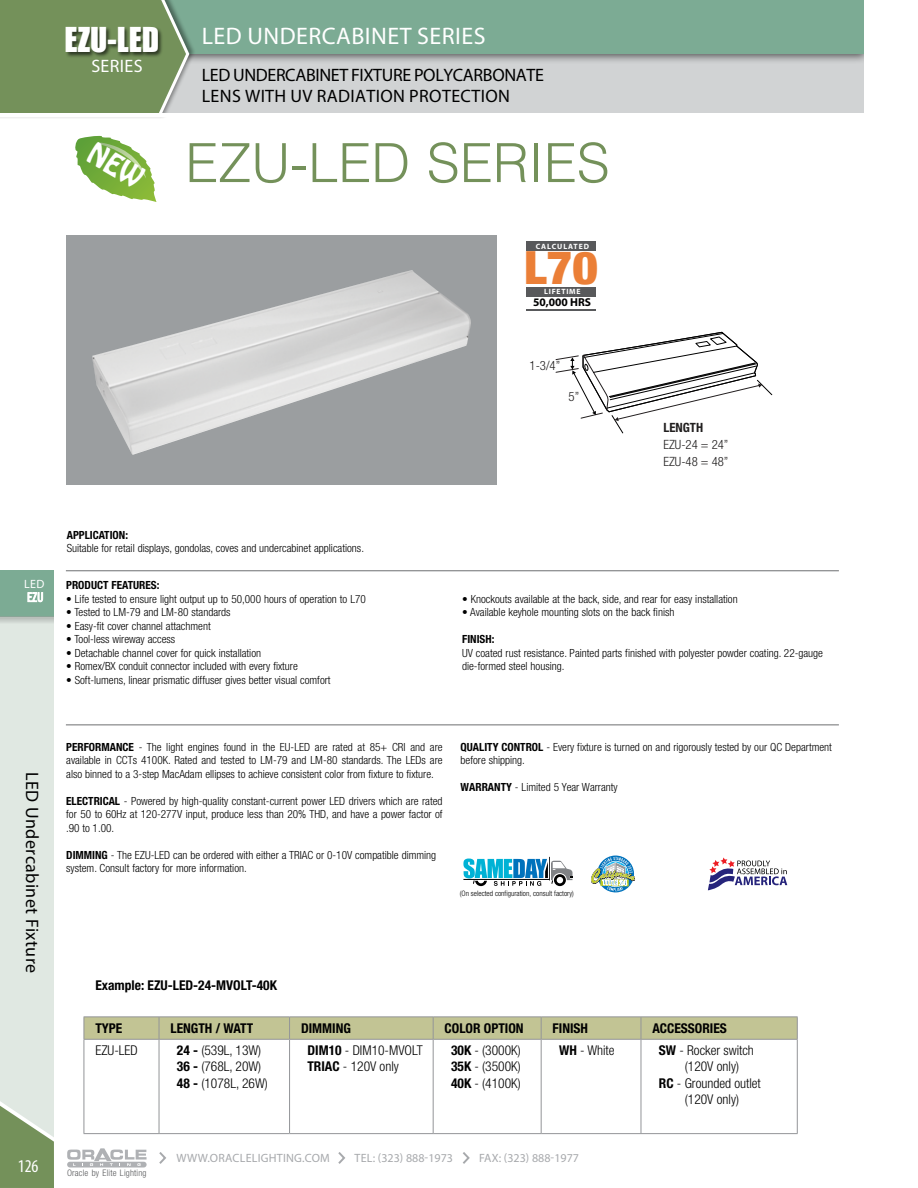
<style>
.page{position:relative;width:918px;height:1188px;background:#fff}
.page>*{position:absolute;margin:0;border:0;box-sizing:border-box;transform-origin:0 0}
.t1{font:300 54px "Helvetica";color:#74915a}
.t2{font:900 condensed 45.75px "Helvetica Neue";color:#eb7f37;scale:1.07 1}
.t3{font:31.5px "Impact";color:#fff}
.t4{font:24px "Myriad Pro";letter-spacing:.02em;color:#fff}
.t5{font:18px/21px "Myriad Pro";letter-spacing:-.02em;color:#000}
.t6{font:18px "Myriad Pro";letter-spacing:.02em;color:#000}
.t7{font:18px "Myriad Pro";letter-spacing:.02em;color:#fff}
.t8{font:condensed 18px "Myriad Pro";color:#fff}
.t9{font:300 condensed 13.5px/16.2px "Helvetica Neue LT Std";color:#000}
.t10{font:700 condensed 13.5px "Helvetica Neue LT Std";color:#000}
.t11{font:300 condensed 12.75px/15.3px "Helvetica Neue LT Std";color:#211f1f}
.t12{font:700 condensed 12.75px "Helvetica Neue LT Std";color:#211f1f}
.t13{font:12px "Myriad Pro";letter-spacing:.005em;color:#a7a9ac}
.t14{font:12px "Myriad Pro";color:#fff}
.t15{font:700 11.55px "Myriad Pro";color:#000}
.t16{font:300 condensed 11.25px/13.5px "Helvetica Neue LT Std";color:#000}
.t17{font:700 condensed 11.25px "Helvetica Neue LT Std";color:#000}
.t18{font:300 condensed 9px "Helvetica Neue LT Std";letter-spacing:.02em;color:#58595b}
.t19{font:700 7.65px "Myriad Pro";letter-spacing:.12em;color:#fff}
.t20{font:700 7.65px "Myriad Pro";letter-spacing:.1em;color:#fff}
.t21{font:300 condensed 7.5px "Helvetica Neue LT Std";color:#000}
.s1{font-weight:700}
</style>
<div class="page">
<div style="left:0;top:570px;width:54px;height:47px;background:#7cab94"></div>
<div style="left:153px;top:54px;width:711px;height:59px;background:#d1d3d4"></div>
<div style="left:132px;top:0;width:741px;height:64px;background:#000;opacity:.6"></div>
<div style="left:140px;top:0;width:724px;height:54px;background:#7cab94"></div>
<svg style="left:0;top:617px;width:54px;height:571px"></svg>
<div style="left:0;top:0;width:197px;height:119px;background:#000;opacity:.4"></div>
<svg style="left:0;top:0;width:191px;height:119px"></svg>
<div style="left:67px;top:1162px;width:80px;height:6px;background:#afb1b4;border-radius:3px"></div>
<svg style="left:67px;top:1148px;width:80px;height:18px"></svg>
<svg style="left:159px;top:1152px;width:7px;height:12px"></svg>
<svg style="left:338px;top:1152px;width:7px;height:12px"></svg>
<svg style="left:463px;top:1152px;width:7px;height:12px"></svg>
<div style="left:66px;top:27px;width:98px;height:31px;background:#000;opacity:.6"></div>
<svg style="left:27px;top:592px;width:16px;height:11px"></svg>
<svg style="left:555px;top:332px;width:217px;height:102px"></svg>
<div style="left:67px;top:235px;width:430px;height:250px;background:#9b9ea0"></div>
<img style="left:92px;top:270px;width:379px;height:185px">
<hr style="left:66px;top:570px;width:773px;height:1px;background:#6d6e71">
<hr style="left:66px;top:724px;width:773px;height:1px;background:#6d6e71">
<svg style="left:84px;top:1017px;width:714px;height:22px"></svg>
<hr style="left:84px;top:1039px;width:75px;height:1px;background:#939598">
<hr style="left:84px;top:1040px;width:1px;height:93px;background:#939598">
<hr style="left:159px;top:1039px;width:131px;height:1px;background:#939598">
<hr style="left:159px;top:1040px;width:1px;height:93px;background:#939598">
<hr style="left:290px;top:1039px;width:143px;height:1px;background:#939598">
<hr style="left:289px;top:1040px;width:1px;height:93px;background:#939598">
<hr style="left:433px;top:1039px;width:108px;height:1px;background:#939598">
<hr style="left:433px;top:1040px;width:1px;height:93px;background:#939598">
<hr style="left:541px;top:1039px;width:100px;height:1px;background:#939598">
<hr style="left:541px;top:1040px;width:1px;height:93px;background:#939598">
<hr style="left:641px;top:1039px;width:157px;height:1px;background:#939598">
<hr style="left:641px;top:1040px;width:1px;height:93px;background:#939598">
<hr style="left:797px;top:1040px;width:1px;height:93px;background:#939598">
<hr style="left:84px;top:1133px;width:75px;height:1px;background:#939598">
<hr style="left:159px;top:1133px;width:131px;height:1px;background:#939598">
<hr style="left:290px;top:1133px;width:143px;height:1px;background:#939598">
<hr style="left:433px;top:1133px;width:108px;height:1px;background:#939598">
<hr style="left:541px;top:1133px;width:100px;height:1px;background:#939598">
<hr style="left:641px;top:1133px;width:157px;height:1px;background:#939598">
<div style="left:526px;top:287px;width:70px;height:9px;background:#58595b"></div>
<hr style="left:526px;top:309px;width:70px;height:1px;background:#58595b">
<div style="left:526px;top:242px;width:70px;height:9px;background:#58595b"></div>
<svg style="left:463px;top:857px;width:110px;height:29px"></svg>
<svg style="left:708px;top:858px;width:79px;height:32px"></svg>
<svg style="left:591px;top:855px;width:44px;height:38px"></svg>
<div style="left:864px;top:0;width:31px;height:120px;background:#fff"></div>
<hr style="left:0;top:113px;width:864px;height:4px;background:#fff">
<svg style="left:75px;top:136px;width:82px;height:66px"></svg>
<h3 class="t3" style="left:65px;top:15px;width:96px">EZU-LED</h3>
<h3 class="t7" style="left:91px;top:54px;width:53px">SERIES</h3>
<h3 class="t4" style="left:202px;top:21px;width:285px">LED UNDERCABINET SERIES</h3>
<h3 class="t5" style="left:202px;top:64px;width:344px">LED UNDERCABINET FIXTURE POLYCARBONATE<br>LENS WITH UV RADIATION PROTECTION</h3>
<h1 class="t1" style="left:185px;top:117px;width:426px">EZU-LED SERIES</h1>
<p class="t19" style="left:536px;top:241px;width:55px">CALCULATED</p>
<h2 class="t2" style="left:524px;top:231px;width:70px">L70</h2>
<p class="t20" style="left:544px;top:286px;width:38px">LIFETIME</p>
<p class="t15" style="left:533px;top:295px;width:60px">50,000 HRS</p>
<p class="t11" style="left:530px;top:358px;width:32px">1-3/4”</p>
<p class="t11" style="left:530px;top:360px;width:32px">1-3/4”</p>
<p class="t11" style="left:569px;top:388px;width:12px">5”</p>
<p class="t11" style="left:569px;top:390px;width:12px">5”</p>
<p class="t12" style="left:663px;top:420px;width:41px">LENGTH</p>
<p class="t11" style="left:663px;top:435px;width:67px">EZU-24 = 24”<br>EZU-36 = 36”</p>
<p class="t12" style="left:663px;top:422px;width:41px">LENGTH</p>
<p class="t11" style="left:663px;top:437px;width:67px">EZU-24 = 24”<br>EZU-36 = 36”</p>
<p class="t11" style="left:686px;top:423px;width:44px;text-indent:-22px">EZU-24 = 24”<br>36 36<br>48 48</p>
<p class="t14" style="left:24px;top:576px;width:22px">LED</p>
<p class="t17" style="left:67px;top:528px;width:63px">APPLICATION:</p>
<p class="t16" style="left:67px;top:541px;width:299px">Suitable for retail displays, gondolas, coves and undercabinet applications.</p>
<p class="t17" style="left:66px;top:578px;width:95px">PRODUCT FEATURES:</p>
<p class="t16" style="left:66px;top:592px;width:301px">• Life tested to ensure light output up to 50,000 hours of operation to L70</p>
<p class="t16" style="left:66px;top:605px;width:166px">• Tested to LM-79 and LM-80 standards</p>
<p class="t16" style="left:66px;top:619px;width:146px">• Easy-fit cover channel attachment</p>
<p class="t16" style="left:66px;top:632px;width:111px">• Tool-less wireway access</p>
<p class="t16" style="left:66px;top:646px;width:196px">• Detachable channel cover for quick installation</p>
<p class="t16" style="left:66px;top:659px;width:233px">• Romex/BX conduit connector included with every fixture</p>
<p class="t16" style="left:66px;top:673px;width:266px">• Soft-lumens, linear prismatic diffuser gives better visual comfort</p>
<p class="t16" style="left:462px;top:592px;width:277px">• Knockouts available at the back, side, and rear for easy installation</p>
<p class="t16" style="left:462px;top:605px;width:214px">• Available keyhole mounting slots on the back finish</p>
<p class="t17" style="left:462px;top:632px;width:34px">FINISH:</p>
<p class="t16" style="left:462px;top:646px;width:362px">UV coated rust resistance. Painted parts finished with polyester powder coating. 22-gauge die-formed steel housing.</p>
<h3 class="t6" style="left:43px;top:772px;width:202px;rotate:90deg">LED Undercabinet Fixture</h3>
<h3 class="t8" style="left:18px;top:1155px;width:22px">126</h3>
<p class="t16" style="left:66px;top:740px;width:378px;text-align:justify"><span class="s1">PERFORMANCE</span> - The light engines found in the EU-LED are rated at 85+ CRI and are available in CCTs 4100K. Rated and tested to LM-79 and LM-80 standards. The LEDs are also binned to a 3-step MacAdam ellipses to achieve consistent color from fixture to fixture.</p>
<p class="t16" style="left:66px;top:794px;width:378px;text-align:justify"><span class="s1">ELECTRICAL</span> - Powered by high-quality constant-current power LED drivers which are rated for 50 to 60Hz at 120-277V input, produce less than 20% THD, and have a power factor of .90 to 1.00.</p>
<p class="t16" style="left:66px;top:848px;width:372px"><span class="s1">DIMMING</span> - The EZU-LED can be ordered with either a TRIAC or 0-10V compatible dimming system. Consult factory for more information.</p>
<p class="t16" style="left:461px;top:740px;width:373px"><span class="s1">QUALITY CONTROL</span> - Every fixture is turned on and rigorously tested by our QC Department before shipping.</p>
<p class="t16" style="left:461px;top:780px;width:159px"><span class="s1">WARRANTY</span> - Limited 5 Year Warranty</p>
<p class="t21" style="left:460px;top:889px;width:115px">(On selected configuration, consult factory)</p>
<p class="t10" style="left:95px;top:977px;width:183px">Example: EZU-LED-24-MVOLT-40K</p>
<p class="t10" style="left:95px;top:1020px;width:28px">TYPE</p>
<p class="t10" style="left:171px;top:1020px;width:84px">LENGTH / WATT</p>
<p class="t10" style="left:301px;top:1020px;width:51px">DIMMING</p>
<p class="t10" style="left:445px;top:1020px;width:80px">COLOR OPTION</p>
<p class="t10" style="left:553px;top:1020px;width:37px">FINISH</p>
<p class="t10" style="left:652px;top:1020px;width:76px">ACCESSORIES</p>
<p class="t9" style="left:95px;top:1042px;width:44px">EZU-LED</p>
<p class="t9" style="left:177px;top:1042px;width:92px"><span class="s1">24 -</span> (539L, 13W)<br><span class="s1">36 -</span> (768L, 20W)<br><span class="s1">48 -</span> (1078L, 26W)</p>
<p class="t9" style="left:308px;top:1042px;width:117px"><span class="s1">DIM10</span> - DIM10-MVOLT<br><span class="s1">TRIAC</span> - 120V only</p>
<p class="t9" style="left:451px;top:1042px;width:71px;text-align:justify"><span class="s1">30K</span> - (3000K)<br><span class="s1">35K</span> - (3500K)<br><span class="s1">40K</span> - (4100K)</p>
<p class="t9" style="left:559px;top:1042px;width:57px"><span class="s1">WH</span> - White</p>
<p class="t9" style="left:659px;top:1042px;width:103px;text-align:center"><span class="s1">SW</span> - Rocker switch (120V only)<br><span class="s1">RC</span> - Grounded outlet (120V only)</p>
<p class="t18" style="left:67px;top:1167px;width:81px">Oracle by Elite Lighting</p>
<p class="t13" style="left:177px;top:1151px;width:155px">WWW.ORACLELIGHTING.COM</p>
<p class="t13" style="left:355px;top:1151px;width:100px">TEL: (323) 888-1973</p>
<p class="t13" style="left:479px;top:1151px;width:101px">FAX: (323) 888-1977</p>
</div>
